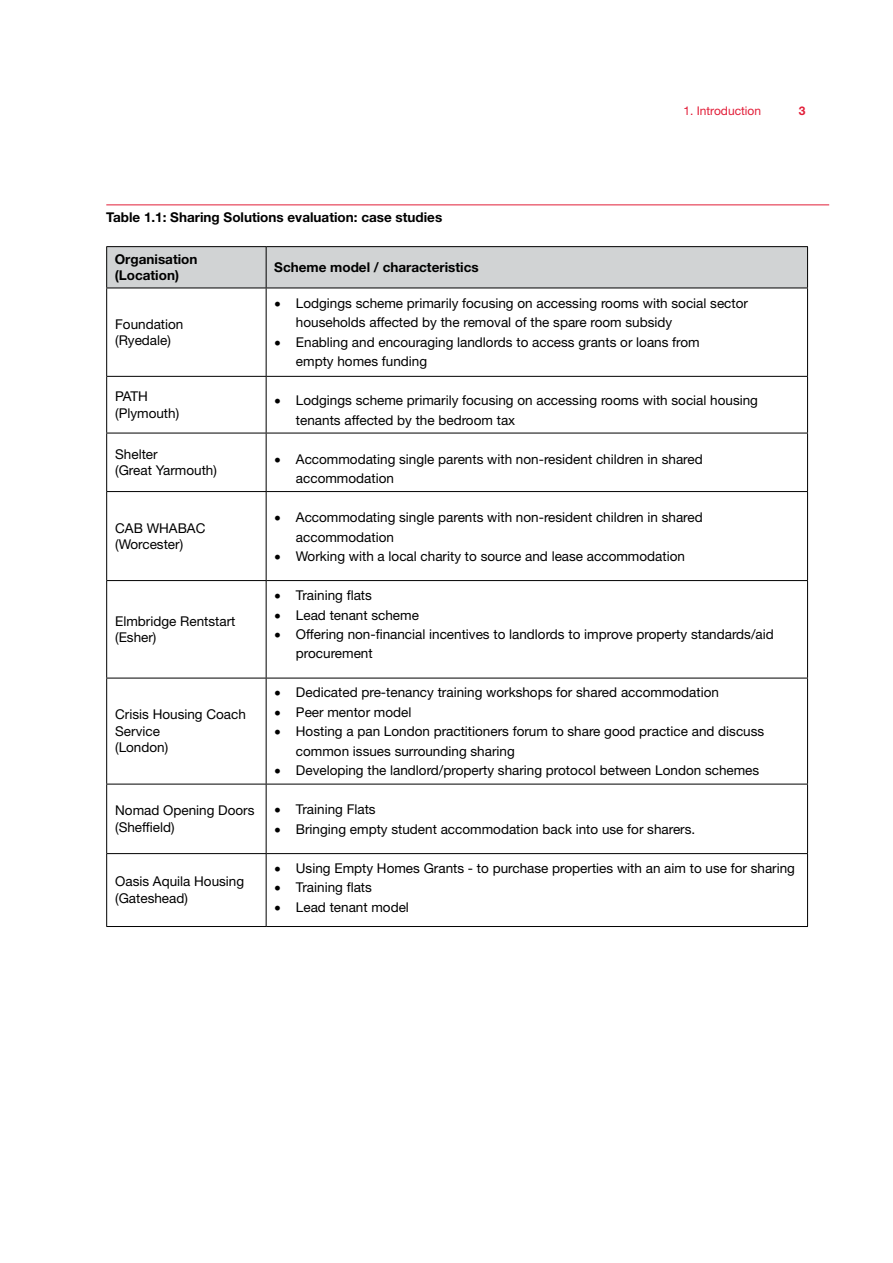
<style>
.page{position:relative;width:893px;height:1263px;background:#fff}
.page>*{position:absolute;margin:0;border:0;box-sizing:border-box;transform-origin:0 0}
.t1{font:13.5px/16.5px "Helvetica Neue LT Std";color:#000}
.t2{font:700 13.5px/16.5px "Helvetica Neue LT Std";color:#000}
.t3{font:12px "Helvetica Neue LT Std";color:#e21d38}
.t4{font:700 12px "Helvetica Neue LT Std";color:#e21d38}
</style>
<div class="page">
<hr style="left:106px;top:204px;width:723px;height:1px;background:#e21d38">
<div style="left:107px;top:247px;width:700px;height:41px;background:#d1d3d4"></div>
<hr style="left:106px;top:247px;width:1px;height:41px;background:#000">
<hr style="left:106px;top:246px;width:160px;height:1px;background:#000">
<hr style="left:266px;top:247px;width:1px;height:41px;background:#000">
<hr style="left:807px;top:247px;width:1px;height:41px;background:#000">
<hr style="left:266px;top:246px;width:542px;height:1px;background:#000">
<hr style="left:106px;top:288px;width:1px;height:88px;background:#000">
<hr style="left:106px;top:288px;width:160px;height:1px;background:#000">
<hr style="left:266px;top:288px;width:1px;height:88px;background:#000">
<hr style="left:807px;top:288px;width:1px;height:88px;background:#000">
<hr style="left:266px;top:288px;width:542px;height:1px;background:#000">
<hr style="left:106px;top:377px;width:1px;height:56px;background:#000">
<hr style="left:106px;top:376px;width:160px;height:1px;background:#000">
<hr style="left:266px;top:377px;width:1px;height:56px;background:#000">
<hr style="left:807px;top:377px;width:1px;height:56px;background:#000">
<hr style="left:266px;top:376px;width:542px;height:1px;background:#000">
<hr style="left:106px;top:433px;width:1px;height:58px;background:#000">
<hr style="left:106px;top:433px;width:160px;height:1px;background:#000">
<hr style="left:266px;top:433px;width:1px;height:58px;background:#000">
<hr style="left:807px;top:433px;width:1px;height:58px;background:#000">
<hr style="left:266px;top:433px;width:542px;height:1px;background:#000">
<hr style="left:106px;top:492px;width:1px;height:88px;background:#000">
<hr style="left:106px;top:491px;width:160px;height:1px;background:#000">
<hr style="left:266px;top:492px;width:1px;height:88px;background:#000">
<hr style="left:807px;top:492px;width:1px;height:88px;background:#000">
<hr style="left:266px;top:491px;width:542px;height:1px;background:#000">
<hr style="left:106px;top:581px;width:1px;height:97px;background:#000">
<hr style="left:106px;top:580px;width:160px;height:1px;background:#000">
<hr style="left:266px;top:581px;width:1px;height:97px;background:#000">
<hr style="left:807px;top:581px;width:1px;height:97px;background:#000">
<hr style="left:266px;top:580px;width:542px;height:1px;background:#000">
<hr style="left:106px;top:678px;width:1px;height:106px;background:#000">
<hr style="left:106px;top:678px;width:160px;height:1px;background:#000">
<hr style="left:266px;top:678px;width:1px;height:106px;background:#000">
<hr style="left:807px;top:678px;width:1px;height:106px;background:#000">
<hr style="left:266px;top:678px;width:542px;height:1px;background:#000">
<hr style="left:106px;top:784px;width:1px;height:69px;background:#000">
<hr style="left:106px;top:784px;width:160px;height:1px;background:#000">
<hr style="left:266px;top:784px;width:1px;height:69px;background:#000">
<hr style="left:807px;top:784px;width:1px;height:69px;background:#000">
<hr style="left:266px;top:784px;width:542px;height:1px;background:#000">
<hr style="left:106px;top:854px;width:1px;height:72px;background:#000">
<hr style="left:106px;top:853px;width:160px;height:1px;background:#000">
<hr style="left:106px;top:926px;width:160px;height:1px;background:#000">
<hr style="left:266px;top:854px;width:1px;height:72px;background:#000">
<hr style="left:807px;top:854px;width:1px;height:72px;background:#000">
<hr style="left:266px;top:853px;width:542px;height:1px;background:#000">
<hr style="left:266px;top:926px;width:542px;height:1px;background:#000">
<p class="t3" style="left:683px;top:103px;width:79px">1. Introduction</p>
<p class="t4" style="left:799px;top:103px;width:8px">3</p>
<p class="t2" style="left:106px;top:209px;width:337px">Table 1.1: Sharing Solutions evaluation: case studies</p>
<p class="t2" style="left:115px;top:250px;width:84px">Organisation (Location)</p>
<p class="t2" style="left:274px;top:259px;width:206px">Scheme model / characteristics</p>
<p class="t1" style="left:115px;top:315px;width:70px">Foundation (Ryedale)</p>
<p class="t1" style="left:296px;top:293px;width:454px;line-height:19.5px;text-indent:-21px">• Lodgings scheme primarily focusing on accessing rooms with social sector households affected by the removal of the spare room subsidy</p>
<p class="t1" style="left:296px;top:332px;width:405px;line-height:19.5px;text-indent:-21px">• Enabling and encouraging landlords to access grants or loans from empty homes funding</p>
<p class="t1" style="left:115px;top:388px;width:66px">PATH (Plymouth)</p>
<p class="t1" style="left:296px;top:390px;width:464px;line-height:19.5px;text-indent:-21px">• Lodgings scheme primarily focusing on accessing rooms with social housing tenants affected by the bedroom tax</p>
<p class="t1" style="left:115px;top:446px;width:103px">Shelter<br>(Great Yarmouth)</p>
<p class="t1" style="left:296px;top:449px;width:408px;line-height:19.5px;text-indent:-21px">• Accommodating single parents with non-resident children in shared accommodation</p>
<p class="t1" style="left:115px;top:519px;width:92px">CAB WHABAC (Worcester)</p>
<p class="t1" style="left:296px;top:507px;width:408px;line-height:19.5px;text-indent:-21px">• Accommodating single parents with non-resident children in shared accommodation</p>
<p class="t1" style="left:275px;top:548px;width:412px">• Working with a local charity to source and lease accommodation</p>
<p class="t1" style="left:115px;top:613px;width:122px">Elmbridge Rentstart (Esher)</p>
<p class="t1" style="left:115px;top:706px;width:132px">Crisis Housing Coach<br>Service<br>(London)</p>
<p class="t1" style="left:275px;top:587px;width:99px">• Training flats</p>
<p class="t1" style="left:275px;top:606px;width:146px">• Lead tenant scheme</p>
<p class="t1" style="left:296px;top:624px;width:479px;line-height:19.5px;text-indent:-21px">• Offering non-financial incentives to landlords to improve property standards/aid procurement</p>
<p class="t1" style="left:275px;top:684px;width:446px">• Dedicated pre-tenancy training workshops for shared accommodation</p>
<p class="t1" style="left:275px;top:704px;width:138px">• Peer mentor model</p>
<p class="t1" style="left:296px;top:722px;width:470px;line-height:19.5px;text-indent:-21px">• Hosting a pan London practitioners forum to share good practice and discuss common issues surrounding sharing</p>
<p class="t1" style="left:275px;top:762px;width:486px">• Developing the landlord/property sharing protocol between London schemes</p>
<p class="t1" style="left:115px;top:802px;width:141px">Nomad Opening Doors (Sheffield)</p>
<p class="t1" style="left:275px;top:801px;width:103px">• Training Flats</p>
<p class="t1" style="left:275px;top:821px;width:422px">• Bringing empty student accommodation back into use for sharers.</p>
<p class="t1" style="left:115px;top:873px;width:131px">Oasis Aquila Housing (Gateshead)</p>
<p class="t1" style="left:275px;top:860px;width:522px">• Using Empty Homes Grants - to purchase properties with an aim to use for sharing</p>
<p class="t1" style="left:275px;top:879px;width:99px">• Training flats</p>
<p class="t1" style="left:275px;top:899px;width:136px">• Lead tenant model</p>
</div>
